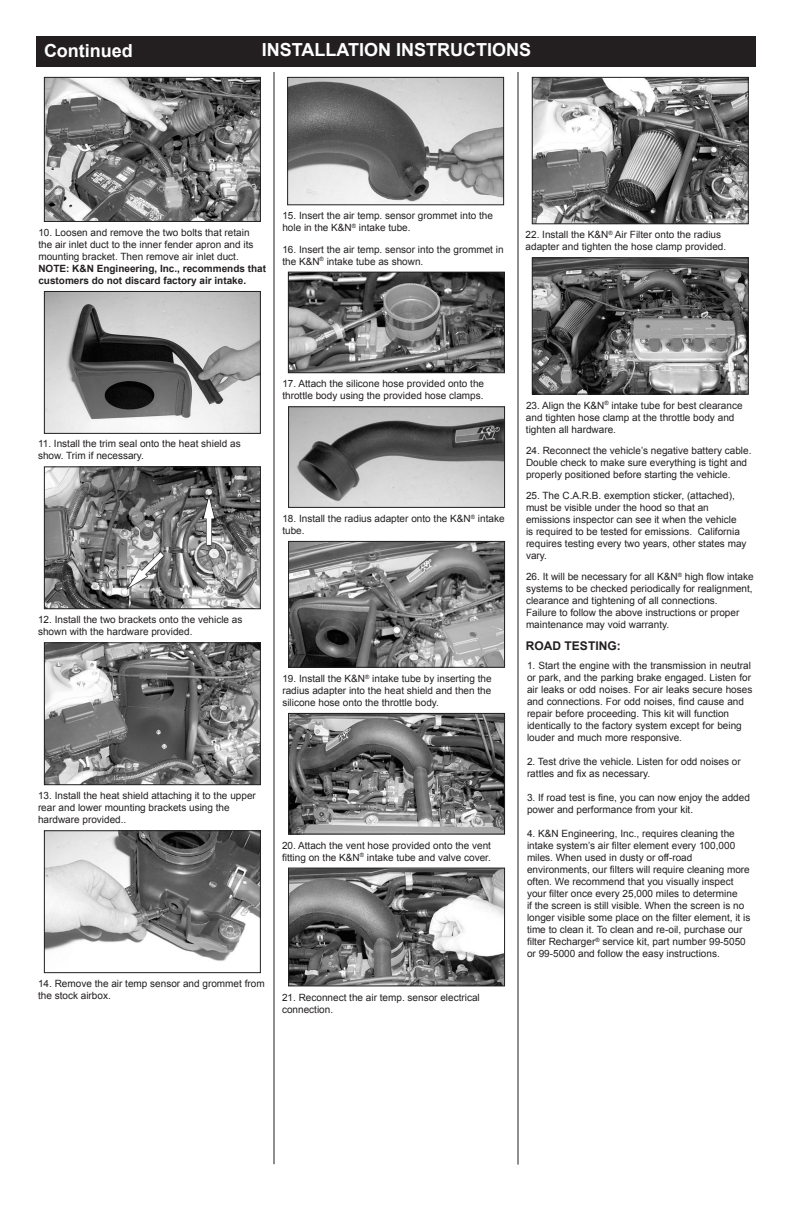
<style>
.page{position:relative;width:792px;height:1224px;background:#fff}
.page>*{position:absolute;margin:0;border:0;box-sizing:border-box;transform-origin:0 0}
.t1{font:700 18px "Arial";color:#fff}
.t2{font:700 12px "Arial";color:#231f20}
.t3{font:10px/12px "Arial";color:#231f20}
.t4{font:700 10px/12px "Arial";color:#231f20}
</style>
<div class="page">
<div style="left:36px;top:36px;width:720px;height:31px;background:#231f20"></div>
<hr style="left:274px;top:72px;width:1px;height:1092px;background:#231f20">
<hr style="left:518px;top:72px;width:1px;height:1093px;background:#231f20">
<img style="left:46px;top:79px;width:213px;height:141px">
<div style="left:44px;top:77px;width:217px;height:145px;border:1px solid #231f20"></div>
<img style="left:46px;top:293px;width:213px;height:139px">
<div style="left:44px;top:291px;width:217px;height:143px;border:1px solid #231f20"></div>
<img style="left:46px;top:468px;width:213px;height:139px">
<div style="left:44px;top:466px;width:217px;height:143px;border:1px solid #231f20"></div>
<img style="left:46px;top:644px;width:213px;height:139px">
<div style="left:44px;top:642px;width:217px;height:143px;border:1px solid #231f20"></div>
<img style="left:46px;top:832px;width:213px;height:129px">
<div style="left:44px;top:830px;width:217px;height:143px;border:1px solid #231f20"></div>
<img style="left:289px;top:79px;width:213px;height:124px">
<div style="left:287px;top:77px;width:217px;height:128px;border:1px solid #231f20"></div>
<img style="left:290px;top:274px;width:213px;height:97px">
<div style="left:288px;top:272px;width:217px;height:101px;border:1px solid #231f20"></div>
<img style="left:290px;top:408px;width:213px;height:98px">
<div style="left:288px;top:406px;width:217px;height:102px;border:1px solid #231f20"></div>
<img style="left:290px;top:543px;width:213px;height:123px">
<div style="left:288px;top:541px;width:217px;height:127px;border:1px solid #231f20"></div>
<img style="left:290px;top:715px;width:213px;height:117px">
<div style="left:288px;top:713px;width:217px;height:121px;border:1px solid #231f20"></div>
<img style="left:290px;top:870px;width:213px;height:114px">
<div style="left:288px;top:868px;width:217px;height:118px;border:1px solid #231f20"></div>
<img style="left:534px;top:79px;width:213px;height:143px">
<div style="left:532px;top:77px;width:217px;height:147px;border:1px solid #231f20"></div>
<img style="left:534px;top:259px;width:213px;height:133px">
<div style="left:532px;top:257px;width:217px;height:137px;border:1px solid #231f20"></div>
<p class="t1" style="left:44px;top:38px;width:90px">Continued</p>
<p class="t1" style="left:262px;top:37px;width:271px">INSTALLATION INSTRUCTIONS</p>
<p class="t3" style="left:38px;top:227px;width:217px">10. Loosen and remove the two bolts that retain the air inlet duct to the inner fender apron and its mounting bracket. Then remove air inlet duct.</p>
<p class="t4" style="left:38px;top:263px;width:229px">NOTE: K&amp;N Engineering, Inc., recommends that customers do not discard factory air intake.</p>
<p class="t3" style="left:282px;top:210px;width:212px">15. Insert the air temp. sensor grommet into the hole in the K&amp;N<sup>®</sup> intake tube.</p>
<p class="t3" style="left:282px;top:243px;width:223px">16. Insert the air temp. sensor into the grommet in the K&amp;N<sup>®</sup> intake tube as shown.</p>
<p class="t3" style="left:526px;top:229px;width:202px">22. Install the K&amp;N<sup>®</sup> Air Filter onto the radius adapter and tighten the hose clamp provided.</p>
<p class="t3" style="left:38px;top:438px;width:204px">11. Install the trim seal onto the heat shield as show. Trim if necessary.</p>
<p class="t3" style="left:38px;top:614px;width:206px">12. Install the two brackets onto the vehicle as shown with the hardware provided.</p>
<p class="t3" style="left:282px;top:378px;width:203px">17. Attach the silicone hose provided onto the throttle body using the provided hose clamps.</p>
<p class="t3" style="left:282px;top:513px;width:224px">18. Install the radius adapter onto the K&amp;N<sup>®</sup> intake tube.</p>
<p class="t3" style="left:282px;top:673px;width:211px;text-align:justify">19. Install the K&amp;N<sup>®</sup> intake tube by inserting the radius adapter into the heat shield and then the silicone hose onto the throttle body.</p>
<p class="t3" style="left:38px;top:790px;width:219px">13. Install the heat shield attaching it to the upper rear and lower mounting brackets using the hardware provided..</p>
<p class="t3" style="left:282px;top:839px;width:211px">20. Attach the vent hose provided onto the vent fitting on the K&amp;N<sup>®</sup> intake tube and valve cover.</p>
<p class="t3" style="left:38px;top:978px;width:228px">14. Remove the air temp sensor and grommet from the stock airbox.</p>
<p class="t3" style="left:282px;top:991px;width:199px">21. Reconnect the air temp. sensor electrical connection.</p>
<p class="t3" style="left:526px;top:399px;width:218px">23. Align the K&amp;N<sup>®</sup> intake tube for best clearance and tighten hose clamp at the throttle body and tighten all hardware.</p>
<p class="t3" style="left:526px;top:444px;width:227px">24. Reconnect the vehicle’s negative battery cable.<br>Double check to make sure everything is tight and properly positioned before starting the vehicle.</p>
<p class="t3" style="left:526px;top:489px;width:222px">25. The C.A.R.B. exemption sticker, (attached), must be visible under the hood so that an emissions inspector can see it when the vehicle<br>is required to be tested for emissions. California requires testing every two years, other states may vary.</p>
<p class="t3" style="left:526px;top:571px;width:229px">26. It will be necessary for all K&amp;N<sup>®</sup> high flow intake systems to be checked periodically for realignment, clearance and tightening of all connections.<br>Failure to follow the above instructions or proper maintenance may void warranty.</p>
<p class="t2" style="left:526px;top:638px;width:96px">ROAD TESTING:</p>
<p class="t3" style="left:527px;top:660px;width:227px">1. Start the engine with the transmission in neutral or park, and the parking brake engaged. Listen for air leaks or odd noises. For air leaks secure hoses and connections. For odd noises, find cause and repair before proceeding. This kit will function identically to the factory system except for being louder and much more responsive.</p>
<p class="t3" style="left:527px;top:756px;width:215px">2. Test drive the vehicle. Listen for odd noises or rattles and fix as necessary.</p>
<p class="t3" style="left:527px;top:792px;width:224px">3. If road test is fine, you can now enjoy the added power and performance from your kit.</p>
<p class="t3" style="left:527px;top:828px;width:210px">4. K&amp;N Engineering, Inc., requires cleaning the intake system’s air filter element every 100,000</p>
<p class="t3" style="left:527px;top:852px;width:224px">miles. When used in dusty or off-road environments, our filters will require cleaning more</p>
<p class="t3" style="left:527px;top:876px;width:225px">often. We recommend that you visually inspect your filter once every 25,000 miles to determine<br>if the screen is still visible. When the screen is no longer visible some place on the filter element, it is time to clean it. To clean and re-oil, purchase our filter Recharger<sup>®</sup> service kit, part number 99-5050 or 99-5000 and follow the easy instructions.</p>
</div>
